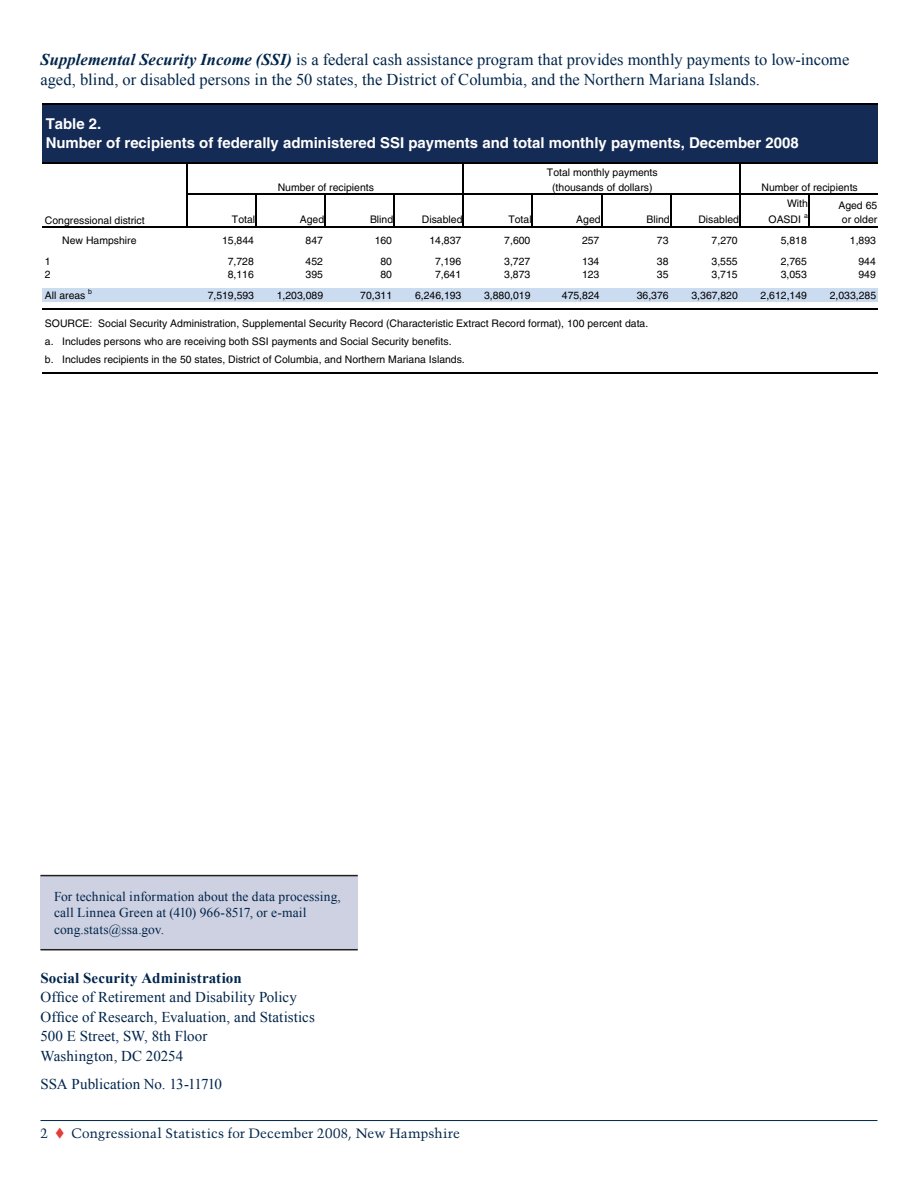
<style>
.page{position:relative;width:918px;height:1188px;background:#fff}
.page>*{position:absolute;margin:0;border:0;box-sizing:border-box;transform-origin:0 0}
.ParaFirst{font:16.5px/19.5px "Times New Roman";color:#00254b}
.Address_and_Pub_Info{font:15px/19.5px "Times New Roman";letter-spacing:.005em;color:#00254b}
.t1{font:700 15px/19.5px "Helvetica";color:#fff}
.DRSA_Only_Contact_In{font:13.5px/16.2px "Times New Roman";letter-spacing:.01em;color:#00254b}
.t2{font:13.5px "Trump Mediaeval";letter-spacing:.01em;color:#00254b}
.t3{font:10.5px/14.2px "Helvetica";color:#000;text-align:center}
.t4{font:7.05px "Helvetica";color:#000}
.s1{font-weight:700;font-style:italic}
.s2{font-weight:700}
.s3{color:#e23d39}
</style>
<div class="page">
<hr style="left:40px;top:1120px;width:838px;height:1px;background:#00254b">
<div style="left:43px;top:104px;width:835px;height:59px;background:#142b56"></div>
<div style="left:43px;top:288px;width:835px;height:14px;background:#ccdcf0"></div>
<hr style="left:186px;top:164px;width:2px;height:64px;background:#000">
<hr style="left:463px;top:164px;width:1px;height:64px;background:#000">
<hr style="left:739px;top:164px;width:1px;height:64px;background:#000">
<hr style="left:255px;top:195px;width:2px;height:33px;background:#000">
<hr style="left:324px;top:195px;width:2px;height:33px;background:#000">
<hr style="left:393px;top:195px;width:2px;height:33px;background:#000">
<hr style="left:532px;top:195px;width:1px;height:33px;background:#000">
<hr style="left:601px;top:195px;width:1px;height:33px;background:#000">
<hr style="left:670px;top:195px;width:1px;height:33px;background:#000">
<hr style="left:808px;top:195px;width:2px;height:33px;background:#000">
<hr style="left:43px;top:103px;width:835px;height:2px;background:#000">
<hr style="left:43px;top:162px;width:835px;height:2px;background:#000">
<hr style="left:188px;top:193px;width:690px;height:2px;background:#000">
<hr style="left:43px;top:226px;width:835px;height:2px;background:#000">
<hr style="left:43px;top:308px;width:835px;height:2px;background:#000">
<hr style="left:43px;top:372px;width:835px;height:1px;background:#000">
<div style="left:40px;top:876px;width:318px;height:74px;background:#ced1e1"></div>
<hr style="left:40px;top:875px;width:318px;height:1px;background:#231f20">
<hr style="left:40px;top:949px;width:318px;height:1px;background:#231f20">
<p class="ParaFirst" style="left:40px;top:50px;width:810px"><span class="s1">Supplemental Security Income (SSI)</span> is a federal cash assistance program that provides monthly payments to low-income aged, blind, or disabled persons in the 50 states, the District of Columbia, and the Northern Mariana Islands.</p>
<p class="t1" style="left:46px;top:113px;width:755px">Table 2.<br>Number of recipients of federally administered SSI payments and total monthly payments, December 2008</p>
<p class="t3" style="left:45px;top:213px;width:101px">Congressional district</p>
<p class="t3" style="left:278px;top:180px;width:98px">Number of recipients</p>
<p class="t3" style="left:547px;top:166px;width:112px">Total monthly payments (thousands of dollars)</p>
<p class="t3" style="left:232px;top:213px;width:25px">Total</p>
<p class="t3" style="left:300px;top:213px;width:26px">Aged</p>
<p class="t3" style="left:370px;top:213px;width:25px">Blind</p>
<p class="t3" style="left:422px;top:213px;width:42px">Disabled</p>
<p class="t3" style="left:508px;top:213px;width:25px">Total</p>
<p class="t3" style="left:576px;top:213px;width:26px">Aged</p>
<p class="t3" style="left:647px;top:213px;width:25px">Blind</p>
<p class="t3" style="left:698px;top:213px;width:42px">Disabled</p>
<p class="t3" style="left:762px;top:180px;width:98px">Number of recipients</p>
<p class="t3" style="left:769px;top:195px;width:41px;line-height:16.2px;text-align:left;text-indent:19px">With<br>OASDI</p>
<p class="t4" style="left:804px;top:212px;width:5px">a</p>
<p class="t3" style="left:838px;top:198px;width:40px">Aged 65 or older</p>
<p class="t3" style="left:62px;top:233px;width:76px">New Hampshire</p>
<p class="t3" style="left:222px;top:233px;width:33px">15,844</p>
<p class="t3" style="left:306px;top:233px;width:19px">847</p>
<p class="t3" style="left:375px;top:233px;width:19px">160</p>
<p class="t3" style="left:429px;top:233px;width:33px">14,837</p>
<p class="t3" style="left:504px;top:233px;width:28px">7,600</p>
<p class="t3" style="left:582px;top:233px;width:19px">257</p>
<p class="t3" style="left:657px;top:233px;width:13px">73</p>
<p class="t3" style="left:712px;top:233px;width:28px">7,270</p>
<p class="t3" style="left:781px;top:233px;width:28px">5,818</p>
<p class="t3" style="left:850px;top:233px;width:28px">1,893</p>
<p class="t3" style="left:45px;top:254px;width:7px">1</p>
<p class="t3" style="left:228px;top:254px;width:28px">7,728</p>
<p class="t3" style="left:306px;top:254px;width:19px">452</p>
<p class="t3" style="left:380px;top:254px;width:13px">80</p>
<p class="t3" style="left:435px;top:254px;width:28px">7,196</p>
<p class="t3" style="left:504px;top:254px;width:28px">3,727</p>
<p class="t3" style="left:582px;top:254px;width:19px">134</p>
<p class="t3" style="left:657px;top:254px;width:13px">38</p>
<p class="t3" style="left:712px;top:254px;width:28px">3,555</p>
<p class="t3" style="left:781px;top:254px;width:28px">2,765</p>
<p class="t3" style="left:859px;top:254px;width:19px">944</p>
<p class="t3" style="left:45px;top:267px;width:7px">2</p>
<p class="t3" style="left:228px;top:267px;width:28px">8,116</p>
<p class="t3" style="left:306px;top:267px;width:19px">395</p>
<p class="t3" style="left:380px;top:267px;width:13px">80</p>
<p class="t3" style="left:435px;top:267px;width:28px">7,641</p>
<p class="t3" style="left:504px;top:267px;width:28px">3,873</p>
<p class="t3" style="left:582px;top:267px;width:19px">123</p>
<p class="t3" style="left:657px;top:267px;width:13px">35</p>
<p class="t3" style="left:712px;top:267px;width:28px">3,715</p>
<p class="t3" style="left:781px;top:267px;width:28px">3,053</p>
<p class="t3" style="left:858px;top:267px;width:19px">949</p>
<p class="t3" style="left:45px;top:288px;width:42px">All areas</p>
<p class="t4" style="left:88px;top:287px;width:5px">b</p>
<p class="t3" style="left:208px;top:288px;width:48px">7,519,593</p>
<p class="t3" style="left:277px;top:288px;width:48px">1,203,089</p>
<p class="t3" style="left:360px;top:288px;width:33px">70,311</p>
<p class="t3" style="left:415px;top:288px;width:48px">6,246,193</p>
<p class="t3" style="left:484px;top:288px;width:48px">3,880,019</p>
<p class="t3" style="left:562px;top:288px;width:39px">475,824</p>
<p class="t3" style="left:637px;top:288px;width:33px">36,376</p>
<p class="t3" style="left:691px;top:288px;width:48px">3,367,820</p>
<p class="t3" style="left:761px;top:288px;width:48px">2,612,149</p>
<p class="t3" style="left:830px;top:288px;width:48px">2,033,285</p>
<p class="t3" style="left:45px;top:314px;width:605px;line-height:18.1px;text-align:left">SOURCE: Social Security Administration, Supplemental Security Record (Characteristic Extract Record format), 100 percent data. a. Includes persons who are receiving both SSI payments and Social Security benefits.<br>b. Includes recipients in the 50 states, District of Columbia, and Northern Mariana Islands.</p>
<p class="DRSA_Only_Contact_In" style="left:54px;top:888px;width:288px">For technical information about the data processing, call Linnea Green at (410) 966-8517, or e-mail cong.stats@ssa.gov.</p>
<p class="Address_and_Pub_Info" style="left:40px;top:968px;width:276px"><span class="s2">Social Security Administration<br></span>Office of Retirement and Disability Policy Office of Research, Evaluation, and Statistics 500 E Street, SW, 8th Floor<br>Washington, DC 20254</p>
<p class="Address_and_Pub_Info" style="left:40px;top:1074px;width:183px">SSA Publication No. 13-11710</p>
<p class="t2" style="left:40px;top:1125px;width:421px">2 <span class="s3">▼</span> Congressional Statistics for December 2008, New Hampshire</p>
</div>
